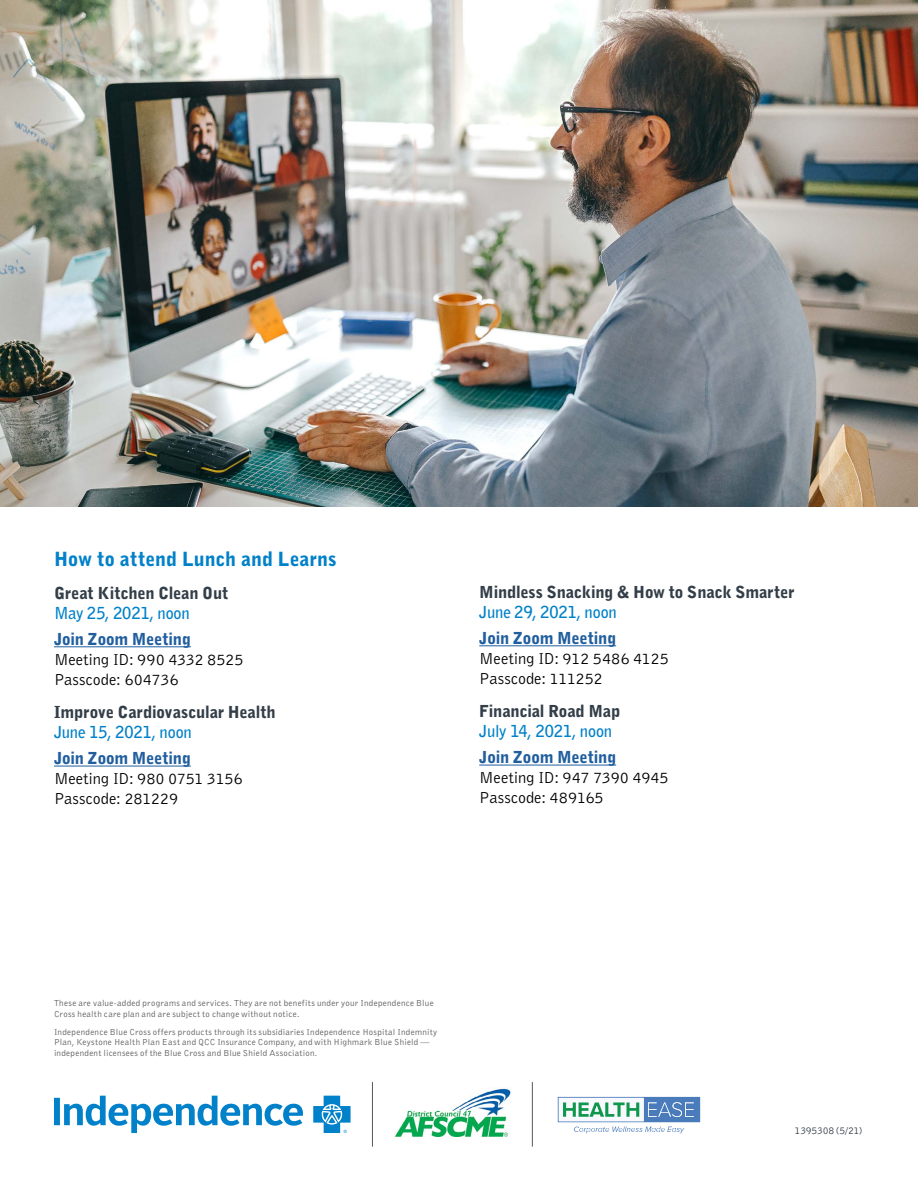
<style>
.page{position:relative;width:918px;height:1188px;background:#fff}
.page>*{position:absolute;margin:0;border:0;box-sizing:border-box;transform-origin:0 0}
.Bullets{font:900 19.5px "Bell Gothic";letter-spacing:.005em;color:#0081c9}
.Bullets-2{font:16.5px "Bell Gothic";letter-spacing:-.005em;color:#000}
.Bullets-3{font:900 16.5px "Bell Gothic";letter-spacing:-.01em;color:#333e48}
.Bullets-4{font:700 16.5px "Bell Gothic";letter-spacing:-.005em;color:#0081c9}
.Bullets-5{font:900 16.5px "Bell Gothic";letter-spacing:-.01em;color:#215e9e}
.Body{font:10.5px "Bell Gothic";letter-spacing:-.02em;color:#333e48}
.DISCLAIMER{font:9px/10.8px "Bell Gothic";letter-spacing:.03em;color:#58595b}
</style>
<div class="page">
<hr style="left:54px;top:646px;width:137px;height:1px;background:#215e9e">
<hr style="left:54px;top:766px;width:137px;height:1px;background:#215e9e">
<hr style="left:479px;top:645px;width:137px;height:1px;background:#215e9e">
<hr style="left:479px;top:765px;width:137px;height:1px;background:#215e9e">
<img style="left:0;top:0;width:918px;height:507px">
<svg style="left:54px;top:1096px;width:297px;height:37px"></svg>
<hr style="left:372px;top:1082px;width:1px;height:65px;background:#58595b">
<img style="left:394px;top:1088px;width:116px;height:49px">
<hr style="left:532px;top:1082px;width:1px;height:65px;background:#58595b">
<svg style="left:558px;top:1097px;width:142px;height:36px"></svg>
<p class="Bullets" style="left:54px;top:546px;width:284px">How to attend Lunch and Learns</p>
<p class="Bullets-3" style="left:54px;top:582px;width:176px">Great Kitchen Clean Out</p>
<p class="Bullets-4" style="left:54px;top:601px;width:137px">May 25, 2021, noon</p>
<p class="Bullets-5" style="left:54px;top:628px;width:138px">Join Zoom Meeting</p>
<p class="Bullets-2" style="left:54px;top:649px;width:191px">Meeting ID: 990 4332 8525</p>
<p class="Bullets-2" style="left:54px;top:669px;width:126px">Passcode: 604736</p>
<p class="Bullets-3" style="left:54px;top:701px;width:223px">Improve Cardiovascular Health</p>
<p class="Bullets-4" style="left:54px;top:721px;width:139px">June 15, 2021, noon</p>
<p class="Bullets-5" style="left:54px;top:748px;width:138px">Join Zoom Meeting</p>
<p class="Bullets-2" style="left:54px;top:768px;width:190px">Meeting ID: 980 0751 3156</p>
<p class="Bullets-2" style="left:54px;top:788px;width:126px">Passcode: 281229</p>
<p class="Bullets-3" style="left:479px;top:581px;width:317px">Mindless Snacking &amp; How to Snack Smarter</p>
<p class="Bullets-4" style="left:479px;top:600px;width:139px">June 29, 2021, noon</p>
<p class="Bullets-5" style="left:479px;top:627px;width:138px">Join Zoom Meeting</p>
<p class="Bullets-2" style="left:479px;top:648px;width:191px">Meeting ID: 912 5486 4125</p>
<p class="Bullets-2" style="left:479px;top:668px;width:125px">Passcode: 111252</p>
<p class="Bullets-3" style="left:479px;top:700px;width:143px">Financial Road Map</p>
<p class="Bullets-4" style="left:479px;top:720px;width:134px">July 14, 2021, noon</p>
<p class="Bullets-5" style="left:479px;top:747px;width:138px">Join Zoom Meeting</p>
<p class="Bullets-2" style="left:479px;top:767px;width:191px">Meeting ID: 947 7390 4945</p>
<p class="Bullets-2" style="left:479px;top:787px;width:126px">Passcode: 489165</p>
<p class="DISCLAIMER" style="left:54px;top:998px;width:381px">These are value-added programs and services. They are not benefits under your Independence Blue<br>Cross health care plan and are subject to change without notice.</p>
<p class="DISCLAIMER" style="left:54px;top:1026px;width:385px">Independence Blue Cross offers products through its subsidiaries Independence Hospital Indemnity<br>Plan, Keystone Health Plan East and QCC Insurance Company, and with Highmark Blue Shield — independent licensees of the Blue Cross and Blue Shield Association.</p>
<p class="Body" style="left:795px;top:1124px;width:70px">1395308 (5/21)</p>
</div>
